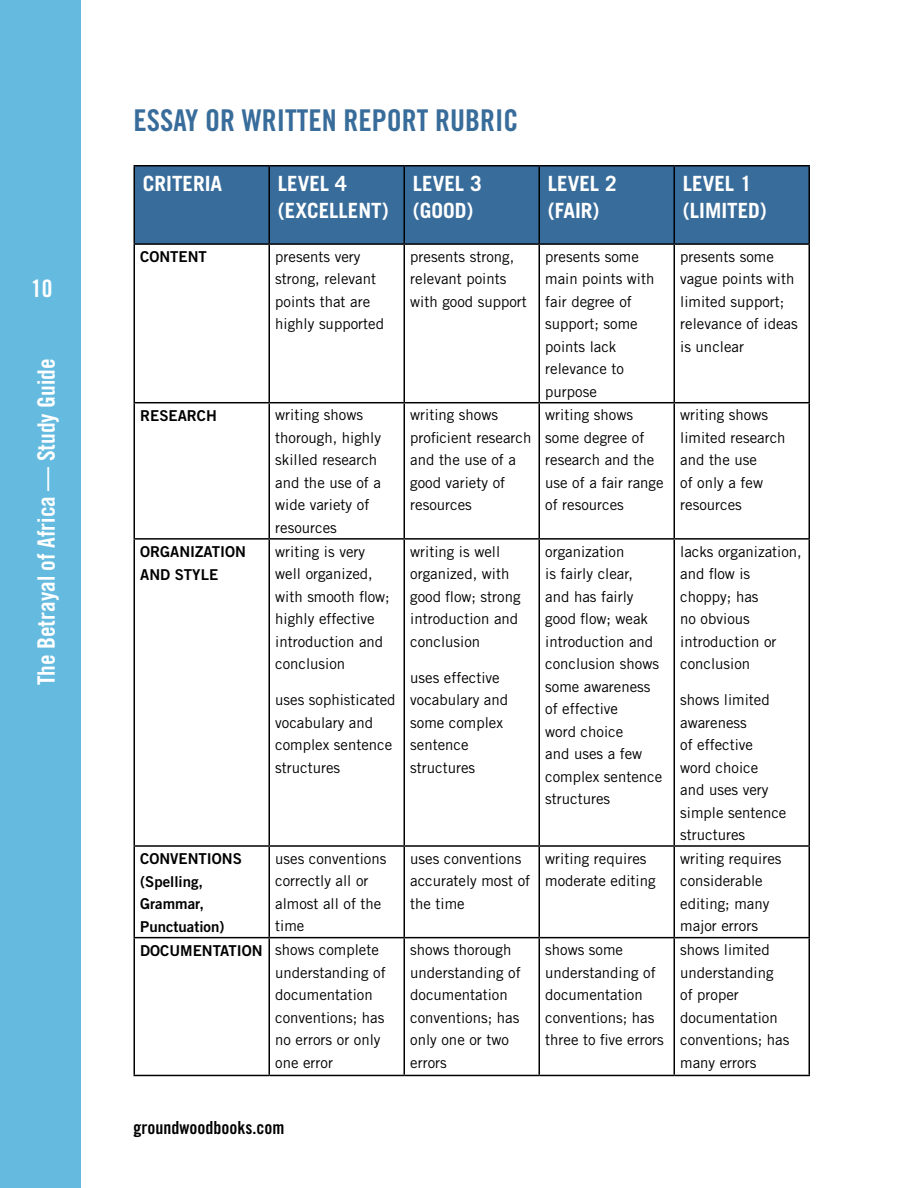
<style>
.page{position:relative;width:918px;height:1188px;background:#fff}
.page>*{position:absolute;margin:0;border:0;box-sizing:border-box;transform-origin:0 0}
.t1{font:30px "Trade Gothic Bold Cond Twenty";color:#386c9a}
.t2{font:24px "Trade Gothic Bold Cond Twenty";color:#fff}
.t3{font:700 21px/27px "Trade Gothic";color:#fff}
.t4{font:18px "Trade Gothic Bold Cond Twenty";color:#000}
.t5{font:15px/22.5px "Trade Gothic";color:#000}
.t6{font:15px/22.5px "Trade Gothic Bold Two";color:#000}
.s1{font-family:"Trade Gothic"}
</style>
<div class="page">
<div style="left:0;top:0;width:81px;height:1188px;background:#65bbdf"></div>
<div style="left:135px;top:167px;width:673px;height:76px;background:#386c9a"></div>
<hr style="left:133px;top:165px;width:136px;height:2px;background:#000">
<hr style="left:133px;top:166px;width:2px;height:77px;background:#000">
<hr style="left:269px;top:165px;width:135px;height:2px;background:#000">
<hr style="left:268px;top:166px;width:2px;height:77px;background:#000">
<hr style="left:404px;top:165px;width:135px;height:2px;background:#000">
<hr style="left:403px;top:166px;width:2px;height:77px;background:#000">
<hr style="left:539px;top:165px;width:135px;height:2px;background:#000">
<hr style="left:538px;top:166px;width:2px;height:77px;background:#000">
<hr style="left:674px;top:165px;width:136px;height:2px;background:#000">
<hr style="left:673px;top:166px;width:2px;height:77px;background:#000">
<hr style="left:808px;top:166px;width:2px;height:77px;background:#000">
<hr style="left:133px;top:243px;width:136px;height:2px;background:#000">
<hr style="left:133px;top:245px;width:2px;height:157px;background:#000">
<hr style="left:269px;top:243px;width:135px;height:2px;background:#000">
<hr style="left:268px;top:245px;width:2px;height:157px;background:#000">
<hr style="left:404px;top:243px;width:135px;height:2px;background:#000">
<hr style="left:403px;top:245px;width:2px;height:157px;background:#000">
<hr style="left:539px;top:243px;width:135px;height:2px;background:#000">
<hr style="left:538px;top:245px;width:2px;height:157px;background:#000">
<hr style="left:674px;top:243px;width:136px;height:2px;background:#000">
<hr style="left:673px;top:245px;width:2px;height:157px;background:#000">
<hr style="left:808px;top:245px;width:2px;height:157px;background:#000">
<hr style="left:133px;top:402px;width:136px;height:1px;background:#000">
<hr style="left:133px;top:403px;width:2px;height:135px;background:#000">
<hr style="left:269px;top:402px;width:135px;height:1px;background:#000">
<hr style="left:268px;top:403px;width:2px;height:135px;background:#000">
<hr style="left:404px;top:402px;width:135px;height:1px;background:#000">
<hr style="left:403px;top:403px;width:2px;height:135px;background:#000">
<hr style="left:539px;top:402px;width:135px;height:1px;background:#000">
<hr style="left:538px;top:403px;width:2px;height:135px;background:#000">
<hr style="left:674px;top:402px;width:136px;height:1px;background:#000">
<hr style="left:673px;top:403px;width:2px;height:135px;background:#000">
<hr style="left:808px;top:403px;width:2px;height:135px;background:#000">
<hr style="left:133px;top:538px;width:136px;height:2px;background:#000">
<hr style="left:133px;top:540px;width:2px;height:305px;background:#000">
<hr style="left:269px;top:538px;width:135px;height:2px;background:#000">
<hr style="left:268px;top:540px;width:2px;height:305px;background:#000">
<hr style="left:404px;top:538px;width:135px;height:2px;background:#000">
<hr style="left:403px;top:540px;width:2px;height:305px;background:#000">
<hr style="left:539px;top:538px;width:135px;height:2px;background:#000">
<hr style="left:538px;top:540px;width:2px;height:305px;background:#000">
<hr style="left:674px;top:538px;width:136px;height:2px;background:#000">
<hr style="left:673px;top:540px;width:2px;height:305px;background:#000">
<hr style="left:808px;top:540px;width:2px;height:305px;background:#000">
<hr style="left:133px;top:845px;width:136px;height:2px;background:#000">
<hr style="left:133px;top:847px;width:2px;height:90px;background:#000">
<hr style="left:269px;top:845px;width:135px;height:2px;background:#000">
<hr style="left:268px;top:847px;width:2px;height:90px;background:#000">
<hr style="left:404px;top:845px;width:135px;height:2px;background:#000">
<hr style="left:403px;top:847px;width:2px;height:90px;background:#000">
<hr style="left:539px;top:845px;width:135px;height:2px;background:#000">
<hr style="left:538px;top:847px;width:2px;height:90px;background:#000">
<hr style="left:674px;top:845px;width:136px;height:2px;background:#000">
<hr style="left:673px;top:847px;width:2px;height:90px;background:#000">
<hr style="left:808px;top:847px;width:2px;height:90px;background:#000">
<hr style="left:133px;top:937px;width:136px;height:1px;background:#000">
<hr style="left:133px;top:938px;width:2px;height:137px;background:#000">
<hr style="left:269px;top:937px;width:135px;height:1px;background:#000">
<hr style="left:268px;top:938px;width:2px;height:137px;background:#000">
<hr style="left:404px;top:937px;width:135px;height:1px;background:#000">
<hr style="left:403px;top:938px;width:2px;height:137px;background:#000">
<hr style="left:539px;top:937px;width:135px;height:1px;background:#000">
<hr style="left:538px;top:938px;width:2px;height:137px;background:#000">
<hr style="left:674px;top:937px;width:136px;height:1px;background:#000">
<hr style="left:673px;top:938px;width:2px;height:137px;background:#000">
<hr style="left:808px;top:938px;width:2px;height:137px;background:#000">
<hr style="left:133px;top:1075px;width:136px;height:1px;background:#000">
<hr style="left:269px;top:1075px;width:135px;height:1px;background:#000">
<hr style="left:404px;top:1075px;width:135px;height:1px;background:#000">
<hr style="left:539px;top:1075px;width:135px;height:1px;background:#000">
<hr style="left:674px;top:1075px;width:136px;height:1px;background:#000">
<h2 class="t2" style="left:31px;top:274px;width:23px">10</h2>
<h2 class="t2" style="left:32px;top:685px;width:328px;rotate:-90deg">The Betrayal of Africa — Study Guide</h2>
<h1 class="t1" style="left:133px;top:102px;width:386px">ESSAY OR WRITTEN REPORT RUBRIC</h1>
<h3 class="t3" style="left:143px;top:169px;width:81px">CRITERIA</h3>
<h3 class="t3" style="left:278px;top:169px;width:112px">LEVEL 4 (EXCELLENT)</h3>
<h3 class="t3" style="left:413px;top:169px;width:70px">LEVEL 3 (GOOD)</h3>
<h3 class="t3" style="left:548px;top:169px;width:70px">LEVEL 2 (FAIR)</h3>
<h3 class="t3" style="left:683px;top:169px;width:86px">LEVEL 1 (LIMITED)</h3>
<p class="t6" style="left:140px;top:245px;width:68px">CONTENT</p>
<p class="t5" style="left:275px;top:245px;width:110px">presents very strong, relevant points that are highly supported</p>
<p class="t5" style="left:410px;top:245px;width:118px">presents strong, relevant points with good support</p>
<p class="t5" style="left:545px;top:245px;width:111px">presents some main points with fair degree of support; some points lack relevance to purpose</p>
<p class="t5" style="left:680px;top:245px;width:119px">presents some vague points with limited support; relevance of ideas is unclear</p>
<p class="t6" style="left:140px;top:404px;width:78px">RESEARCH</p>
<p class="t5" style="left:275px;top:404px;width:107px">writing shows thorough, highly skilled research and the use of a wide variety of resources</p>
<p class="t5" style="left:410px;top:404px;width:123px">writing shows proficient research and the use of a good variety of resources</p>
<p class="t5" style="left:545px;top:404px;width:120px">writing shows some degree of research and the use of a fair range of resources</p>
<p class="t5" style="left:680px;top:404px;width:107px">writing shows limited research and the use<br>of only a few resources</p>
<p class="t6" style="left:140px;top:540px;width:107px">ORGANIZATION<br>AND STYLE</p>
<p class="t5" style="left:275px;top:540px;width:116px">writing is very well organized, with smooth flow; highly effective introduction and conclusion</p>
<p class="t5" style="left:275px;top:688px;width:122px">uses sophisticated vocabulary and complex sentence structures</p>
<p class="t5" style="left:545px;top:540px;width:119px">organization<br>is fairly clear,<br>and has fairly good flow; weak introduction and conclusion shows some awareness of effective<br>word choice<br>and uses a few complex sentence structures</p>
<p class="t5" style="left:680px;top:540px;width:123px">lacks organization, and flow is choppy; has<br>no obvious introduction or conclusion</p>
<p class="t5" style="left:410px;top:540px;width:112px">writing is well organized, with good flow; strong introduction and conclusion</p>
<p class="t5" style="left:410px;top:666px;width:99px">uses effective vocabulary and some complex sentence structures</p>
<p class="t5" style="left:680px;top:688px;width:108px">shows limited awareness<br>of effective word choice<br>and uses very simple sentence structures</p>
<p class="t6" style="left:140px;top:847px;width:103px">CONVENTIONS (Spelling,<br>Grammar,<br>Punctuation)</p>
<p class="t5" style="left:275px;top:847px;width:113px">uses conventions correctly all or almost all of the time</p>
<p class="t5" style="left:410px;top:847px;width:121px">uses conventions accurately most of the time</p>
<p class="t5" style="left:545px;top:847px;width:112px">writing requires moderate editing</p>
<p class="t5" style="left:680px;top:847px;width:103px">writing requires considerable editing; many major errors</p>
<p class="t6" style="left:140px;top:939px;width:240px">DOCUMENTATION <span class="s1">shows complete</span></p>
<p class="t5" style="left:275px;top:961px;width:112px">understanding of documentation conventions; has no errors or only one error</p>
<p class="t5" style="left:410px;top:939px;width:112px">shows thorough understanding of documentation conventions; has only one or two errors</p>
<p class="t5" style="left:545px;top:939px;width:120px">shows some understanding of documentation conventions; has three to five errors</p>
<p class="t5" style="left:680px;top:939px;width:111px">shows limited understanding of proper documentation conventions; has many errors</p>
<p class="t4" style="left:133px;top:1117px;width:152px">groundwoodbooks.com</p>
</div>
